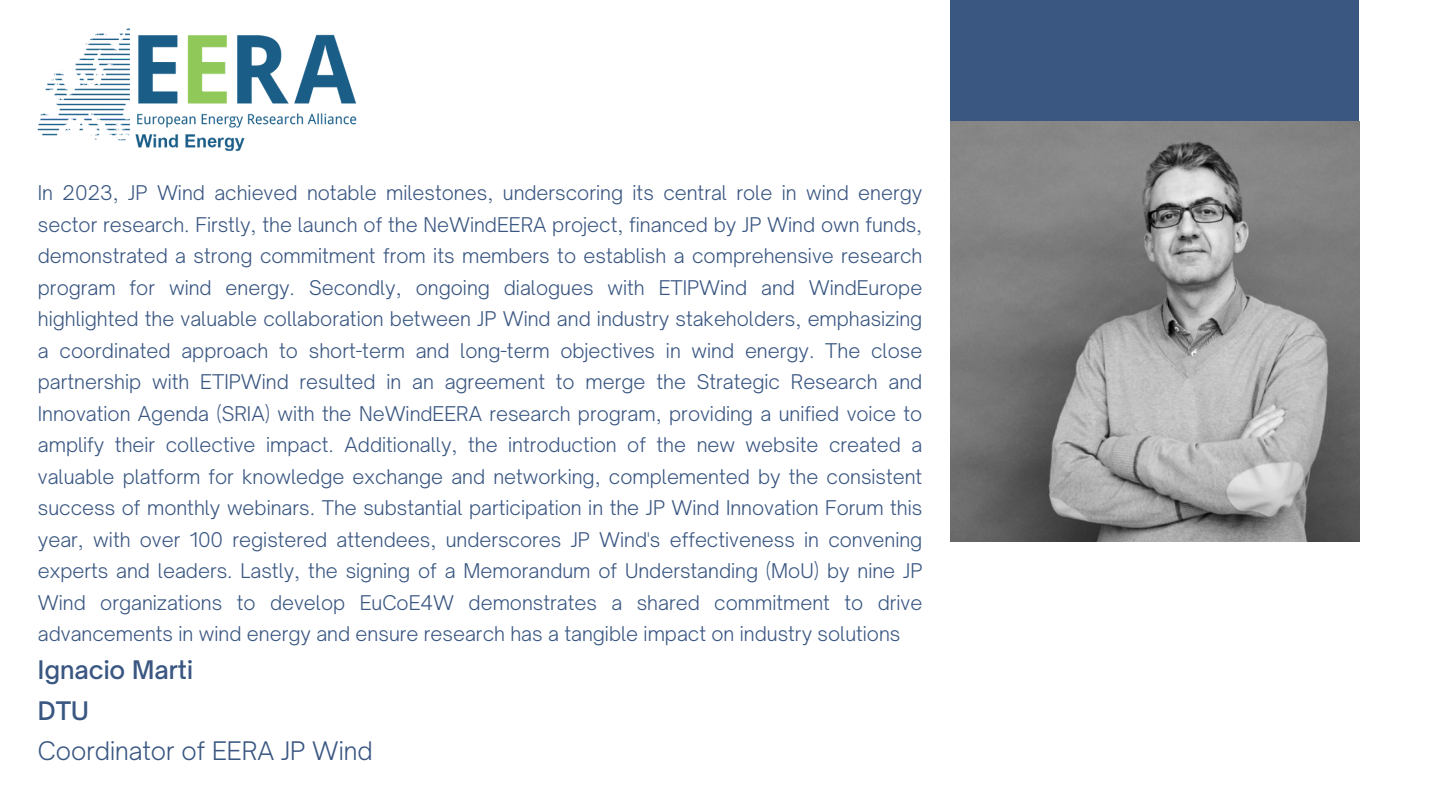
<style>
.page{position:relative;width:1440px;height:810px;background:#fff}
.page>*{position:absolute;margin:0;border:0;box-sizing:border-box;transform-origin:0 0}
.t1{font:300 24.5px "Open Sauce One";color:#3a5782}
.t2{font:500 24.5px "Open Sauce One";color:#3a5782}
.t3{font:300 19.4px/31.5px "Open Sauce One";color:#3a5782;text-align:justify}
</style>
<div class="page">
<div style="left:950px;top:0;width:409px;height:122px;background:#3a5782"></div>
<img style="left:37px;top:28px;width:320px;height:124px">
<img style="left:950px;top:122px;width:409px;height:420px">
<p class="t3" style="left:38px;top:177px;width:886px">In 2023, JP Wind achieved notable milestones, underscoring its central role in wind energy sector research. Firstly, the launch of the NeWindEERA project, financed by JP Wind own funds, demonstrated a strong commitment from its members to establish a comprehensive research program for wind energy. Secondly, ongoing dialogues with ETIPWind and WindEurope highlighted the valuable collaboration between JP Wind and industry stakeholders, emphasizing a coordinated approach to short-term and long-term objectives in wind energy. The close partnership with ETIPWind resulted in an agreement to merge the Strategic Research and Innovation Agenda (SRIA) with the NeWindEERA research program, providing a unified voice to amplify their collective impact. Additionally, the introduction of the new website created a valuable platform for knowledge exchange and networking, complemented by the consistent success of monthly webinars. The substantial participation in the JP Wind Innovation Forum this year, with over 100 registered attendees, underscores JP Wind's effectiveness in convening experts and leaders. Lastly, the signing of a Memorandum of Understanding (MoU) by nine JP Wind organizations to develop EuCoE4W demonstrates a shared commitment to drive advancements in wind energy and ensure research has a tangible impact on industry solutions</p>
<p class="t2" style="left:38px;top:655px;width:157px">Ignacio Marti</p>
<p class="t2" style="left:38px;top:695px;width:53px">DTU</p>
<p class="t1" style="left:38px;top:736px;width:336px">Coordinator of EERA JP Wind</p>
</div>
